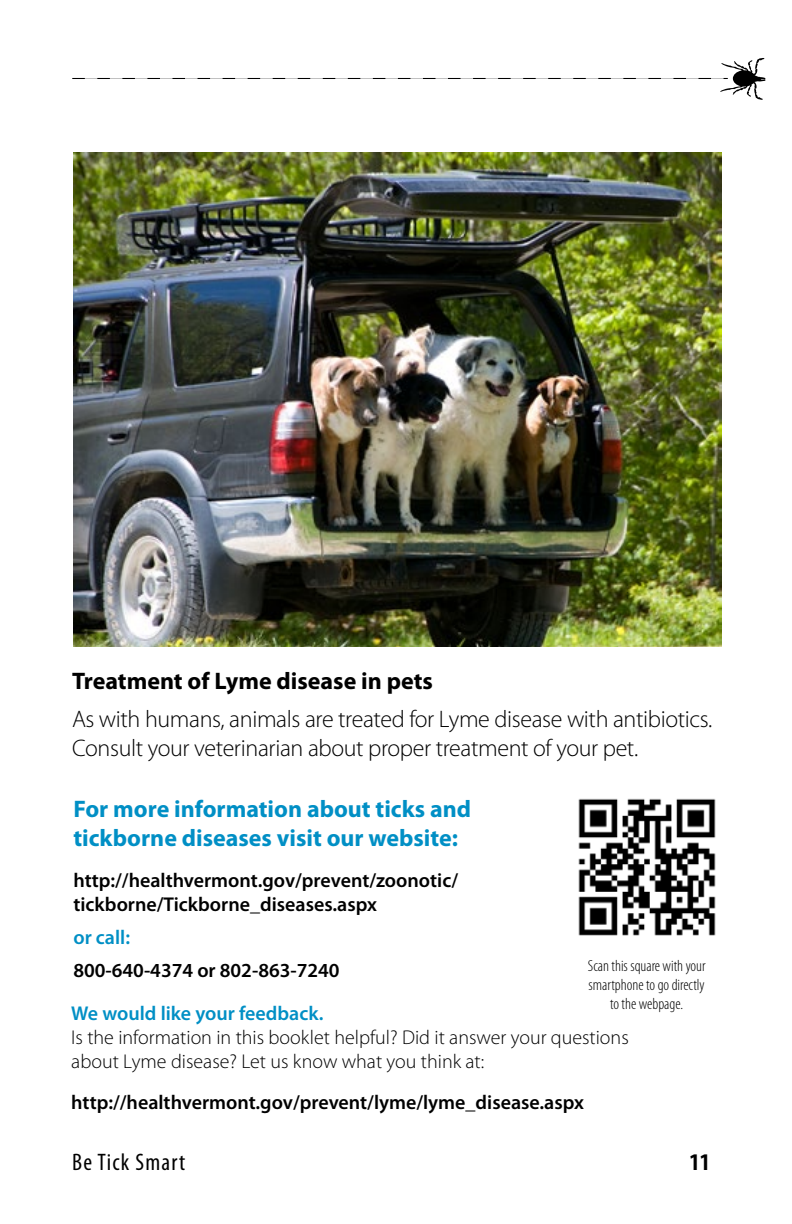
<style>
.page{position:relative;width:792px;height:1224px;background:#fff}
.page>*{position:absolute;margin:0;border:0;box-sizing:border-box;transform-origin:0 0}
.t1{font:300 24px/28.8px "Myriad Pro";letter-spacing:-.015em;color:#000}
.t2{font:700 24px/28.8px "Myriad Pro";color:#008fc5}
.t3{font:700 24px "Myriad Pro";color:#000}
.t4{font:condensed 24px "Myriad Pro";letter-spacing:.05em;color:#000}
.t5{font:700 condensed 24px "Myriad Pro";color:#000}
.t6{font:600 20px/24px "Myriad Pro";color:#000}
.t7{font:300 20px/24px "Myriad Pro";color:#000}
.t8{font:600 20px "Myriad Pro";color:#008fc5}
.t9{font:300 condensed 16px/19.2px "Myriad Pro";color:#000;text-align:center}
</style>
<div class="page">
<svg style="left:72px;top:58px;width:694px;height:42px"></svg>
<img style="left:73px;top:152px;width:648px;height:494px">
<img style="left:578px;top:798px;width:138px;height:138px">
<p class="t3" style="left:72px;top:665px;width:363px">Treatment of Lyme disease in pets</p>
<p class="t1" style="left:72px;top:704px;width:642px">As with humans, animals are treated for Lyme disease with antibiotics.<br>Consult your veterinarian about proper treatment of your pet.</p>
<p class="t2" style="left:73px;top:794px;width:399px">For more information about ticks and tickborne diseases visit our website:</p>
<p class="t6" style="left:73px;top:868px;width:386px">http://healthvermont.gov/prevent/zoonotic/ tickborne/Tickborne_diseases.aspx</p>
<p class="t8" style="left:73px;top:925px;width:58px">or call:</p>
<p class="t6" style="left:73px;top:958px;width:268px">800-640-4374 or 802-863-7240</p>
<p class="t9" style="left:588px;top:956px;width:119px">Scan this square with your smartphone to go directly to the webpage.</p>
<p class="t8" style="left:71px;top:1001px;width:254px">We would like your feedback.</p>
<p class="t7" style="left:71px;top:1025px;width:559px">Is the information in this booklet helpful? Did it answer your questions about Lyme disease? Let us know what you think at:</p>
<p class="t6" style="left:71px;top:1090px;width:514px">http://healthvermont.gov/prevent/lyme/lyme_disease.aspx</p>
<p class="t4" style="left:72px;top:1148px;width:115px">Be Tick Smart</p>
<p class="t5" style="left:690px;top:1147px;width:22px">11</p>
</div>
